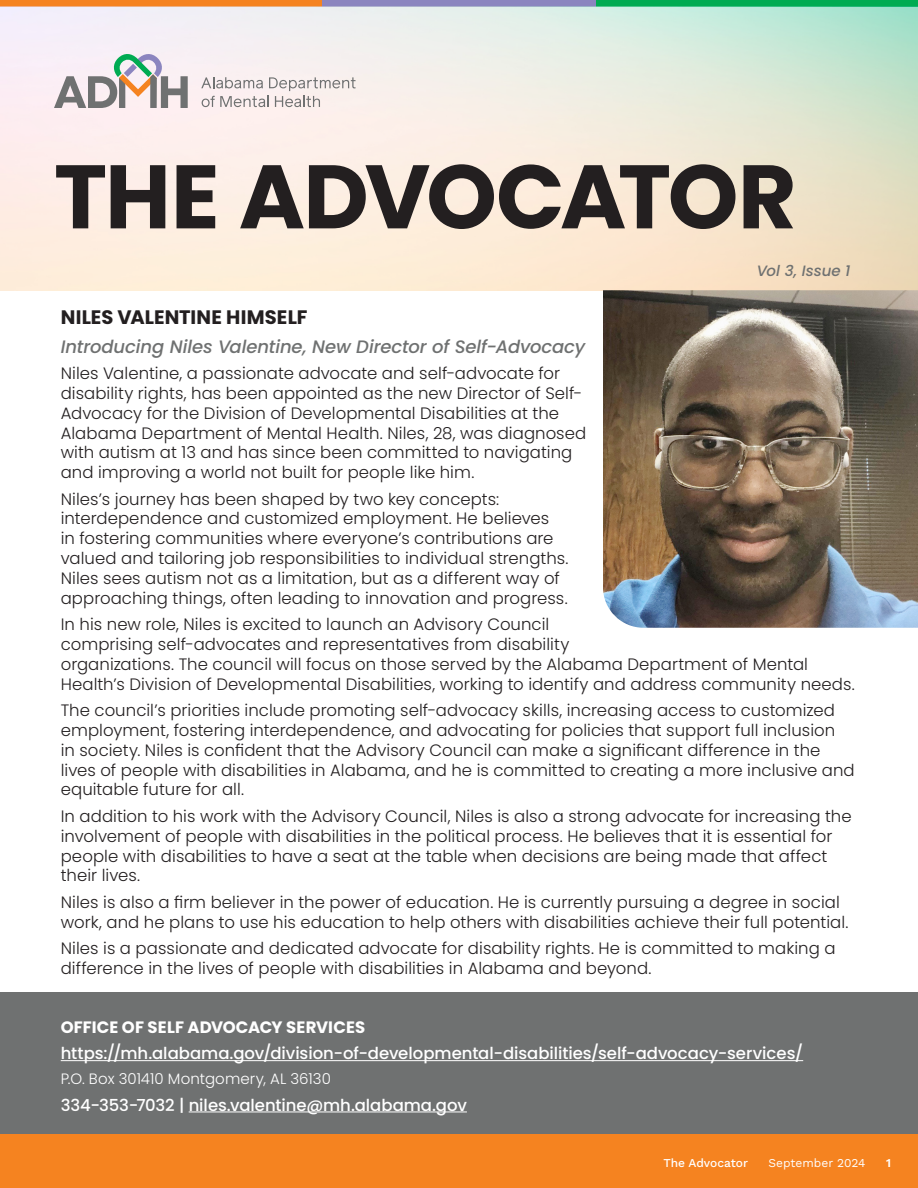
<style>
.page{position:relative;width:918px;height:1188px;background:#fff}
.page>*{position:absolute;margin:0;border:0;box-sizing:border-box;transform-origin:0 0}
.t1{font:700 90px "Poppins";letter-spacing:-.03em;color:#231f20}
.t2{font:700 19.5px "Poppins";letter-spacing:.01em;color:#231f20}
.t3{font:italic 500 18px "Poppins";letter-spacing:-.005em;color:#6f7171}
.t4{font:300 16.5px/19.8px "Poppins";letter-spacing:.005em;color:#231f20}
.t5{font:500 16.5px "Poppins";letter-spacing:-.005em;color:#fff}
.t6{font:700 16.5px "Poppins";letter-spacing:.005em;color:#fff}
.t7{font:300 15px "Poppins";letter-spacing:.005em;color:#fff}
.t8{font:italic 500 15px "Poppins";color:#6f7171}
.t9{font:12px "Work Sans";color:#fff}
</style>
<div class="page">
<div style="left:0;top:1134px;width:918px;height:54px;background:#f58320"></div>
<div style="left:596px;top:0;width:322px;height:7px;background:#00ab52"></div>
<div style="left:322px;top:0;width:274px;height:7px;background:#8b85bf"></div>
<div style="left:0;top:0;width:322px;height:7px;background:#f58320"></div>
<div style="left:0;top:992px;width:918px;height:142px;background:#6f7171"></div>
<svg style="left:201px;top:77px;width:155px;height:30px"></svg>
<svg style="left:54px;top:54px;width:134px;height:54px"></svg>
<img style="left:603px;top:290px;width:315px;height:338px">
<hr style="left:61px;top:1060px;width:742px;height:1px;background:#fff">
<hr style="left:189px;top:1112px;width:278px;height:1px;background:#fff">
<p class="t1" style="left:54px;top:145px;width:744px">THE ADVOCATOR</p>
<p class="t8" style="left:757px;top:262px;width:95px">Vol 3, Issue 1</p>
<p class="t2" style="left:61px;top:306px;width:248px">NILES VALENTINE HIMSELF</p>
<p class="t3" style="left:61px;top:336px;width:526px">Introducing Niles Valentine, New Director of Self-Advocacy</p>
<p class="t4" style="left:61px;top:364px;width:527px">Niles Valentine, a passionate advocate and self-advocate for disability rights, has been appointed as the new Director of Self-Advocacy for the Division of Developmental Disabilities at the Alabama Department of Mental Health. Niles, 28, was diagnosed with autism at 13 and has since been committed to navigating and improving a world not built for people like him.</p>
<p class="t4" style="left:61px;top:489px;width:509px">Niles’s journey has been shaped by two key concepts: interdependence and customized employment. He believes<br>in fostering communities where everyone’s contributions are valued and tailoring job responsibilities to individual strengths.<br>Niles sees autism not as a limitation, but as a different way of approaching things, often leading to innovation and progress.</p>
<p class="t4" style="left:61px;top:615px;width:796px">In his new role, Niles is excited to launch an Advisory Council<br>comprising self-advocates and representatives from disability<br>organizations. The council will focus on those served by the Alabama Department of Mental Health’s Division of Developmental Disabilities, working to identify and address community needs.</p>
<p class="t4" style="left:61px;top:701px;width:796px">The council’s priorities include promoting self-advocacy skills, increasing access to customized employment, fostering interdependence, and advocating for policies that support full inclusion<br>in society. Niles is confident that the Advisory Council can make a significant difference in the lives of people with disabilities in Alabama, and he is committed to creating a more inclusive and equitable future for all.</p>
<p class="t4" style="left:61px;top:806px;width:792px">In addition to his work with the Advisory Council, Niles is also a strong advocate for increasing the involvement of people with disabilities in the political process. He believes that it is essential for people with disabilities to have a seat at the table when decisions are being made that affect their lives.</p>
<p class="t4" style="left:61px;top:892px;width:789px">Niles is also a firm believer in the power of education. He is currently pursuing a degree in social work, and he plans to use his education to help others with disabilities achieve their full potential.</p>
<p class="t4" style="left:61px;top:939px;width:776px">Niles is a passionate and dedicated advocate for disability rights. He is committed to making a difference in the lives of people with disabilities in Alabama and beyond.</p>
<p class="t6" style="left:61px;top:1018px;width:306px">OFFICE OF SELF ADVOCACY SERVICES</p>
<p class="t5" style="left:61px;top:1044px;width:744px">https://mh.alabama.gov/division-of-developmental-disabilities/self-advocacy-services/</p>
<p class="t7" style="left:61px;top:1070px;width:272px">P.O. Box 301410 Montgomery, AL 36130</p>
<p class="t5" style="left:61px;top:1095px;width:408px">334-353-7032 | niles.valentine@mh.alabama.gov</p>
<p class="t9" style="left:663px;top:1153px;width:86px">The Advocator</p>
<p class="t9" style="left:769px;top:1153px;width:99px">September 2024</p>
<p class="t9" style="left:886px;top:1153px;width:6px">1</p>
</div>
